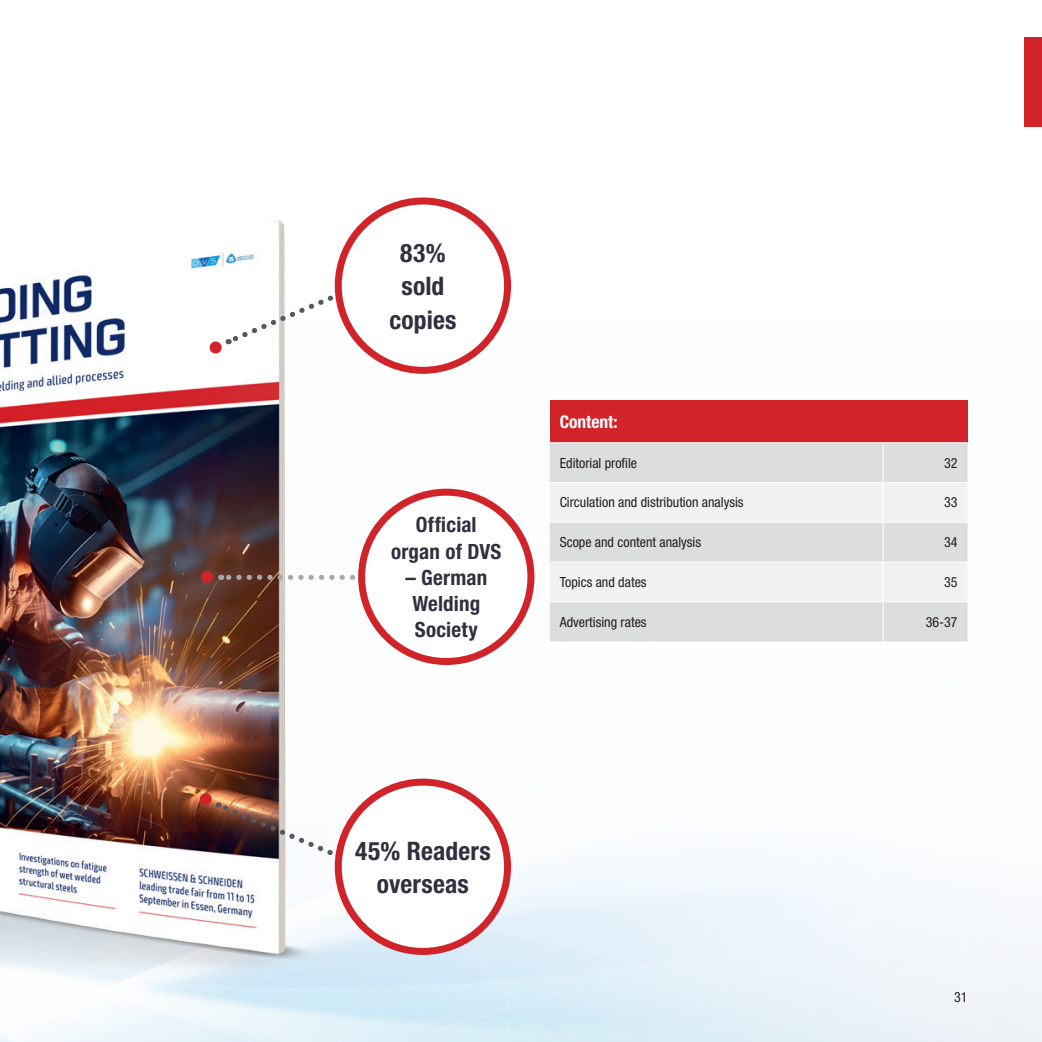
<style>
.page{position:relative;width:1042px;height:1042px;background:#fff}
.page>*{position:absolute;margin:0;border:0;box-sizing:border-box;transform-origin:0 0}
.t1{font:700 condensed 25.55px/33.4px "Helvetica Neue LT Std";letter-spacing:.01em;color:#303140;text-align:center}
.t2{font:700 condensed 21px/26.2px "Helvetica Neue LT Std";letter-spacing:.01em;color:#303140;text-align:center}
.t3{font:700 condensed 17.5px "Helvetica Neue LT Std";color:#fff}
.t4{font:condensed 14px "Helvetica Neue LT Std";color:#231f20}
</style>
<div class="page">
<img style="left:641px;top:966px;width:5px;height:3px">
<img style="left:509px;top:1003px;width:31px;height:20px">
<img style="left:508px;top:1023px;width:62px;height:19px">
<img style="left:464px;top:1021px;width:44px;height:21px">
<div style="left:509px;top:982px;width:120px;height:21px;background:#daeef9"></div>
<img style="left:500px;top:965px;width:5px;height:17px">
<svg style="left:0;top:1035px;width:3px;height:7px"></svg>
<img style="left:509px;top:989px;width:11px;height:18px">
<div style="left:464px;top:982px;width:45px;height:39px;background:#d2ebf8"></div>
<img style="left:372px;top:931px;width:128px;height:58px">
<img style="left:291px;top:1039px;width:58px;height:3px">
<div style="left:103px;top:998px;width:101px;height:28px;background:#f3f9fb"></div>
<img style="left:372px;top:952px;width:76px;height:33px">
<div style="left:372px;top:935px;width:58px;height:47px;background:#d3e9f7"></div>
<img style="left:122px;top:994px;width:37px;height:4px">
<img style="left:103px;top:998px;width:19px;height:5px">
<img style="left:450px;top:317px;width:100px;height:253px">
<div style="left:883px;top:888px;width:89px;height:93px;background:#f4f8fb"></div>
<img style="left:646px;top:946px;width:311px;height:74px">
<img style="left:765px;top:889px;width:120px;height:57px">
<img style="left:641px;top:940px;width:124px;height:26px">
<div style="left:803px;top:1007px;width:150px;height:35px;background:#e9f1f7"></div>
<img style="left:372px;top:570px;width:468px;height:218px">
<div style="left:718px;top:920px;width:162px;height:20px;background:#eff6fb"></div>
<img style="left:478px;top:920px;width:240px;height:45px">
<img style="left:413px;top:663px;width:427px;height:132px">
<img style="left:499px;top:753px;width:341px;height:42px">
<img style="left:468px;top:795px;width:412px;height:125px">
<div style="left:550px;top:400px;width:417px;height:43px;background:#d1232a"></div>
<div style="left:550px;top:443px;width:417px;height:198px;background:#dcdddf"></div>
<svg style="left:550px;top:483px;width:417px;height:118px;fill:#f0f1f2"></svg>
<hr style="left:550px;top:442px;width:333px;height:1px;background:#fff">
<hr style="left:883px;top:442px;width:84px;height:1px;background:#fff">
<hr style="left:883px;top:443px;width:1px;height:39px;background:#fff">
<hr style="left:883px;top:483px;width:1px;height:39px;background:#fff">
<hr style="left:883px;top:523px;width:1px;height:38px;background:#fff">
<hr style="left:883px;top:602px;width:1px;height:39px;background:#fff">
<hr style="left:550px;top:482px;width:333px;height:1px;background:#fff">
<hr style="left:550px;top:522px;width:333px;height:1px;background:#fff">
<hr style="left:883px;top:482px;width:84px;height:1px;background:#fff">
<hr style="left:883px;top:522px;width:84px;height:1px;background:#fff">
<hr style="left:550px;top:561px;width:333px;height:1px;background:#fff">
<hr style="left:550px;top:601px;width:333px;height:1px;background:#fff">
<hr style="left:883px;top:561px;width:84px;height:1px;background:#fff">
<hr style="left:883px;top:562px;width:1px;height:39px;background:#fff">
<hr style="left:883px;top:601px;width:84px;height:1px;background:#fff">
<div style="left:1024px;top:37px;width:18px;height:90px;background:#d1232a"></div>
<img style="left:0;top:213px;width:372px;height:781px">
<svg style="left:209px;top:283px;width:151px;height:71px"></svg>
<div style="left:338px;top:201px;width:169px;height:169px;background:#fff;border-radius:50%"></div>
<div style="left:335px;top:197px;width:176px;height:177px;border:7px solid #d1232a;border-radius:50%"></div>
<div style="left:201px;top:571px;width:12px;height:12px;background:#d1232a;border-radius:50%"></div>
<svg style="left:221px;top:575px;width:132px;height:5px"></svg>
<div style="left:362px;top:492px;width:169px;height:169px;background:#fff;border-radius:50%"></div>
<div style="left:358px;top:489px;width:176px;height:176px;border:7px solid #d1232a;border-radius:50%"></div>
<img style="left:199px;top:792px;width:151px;height:71px">
<div style="left:338px;top:782px;width:169px;height:169px;background:#fff;border-radius:50%"></div>
<div style="left:335px;top:778px;width:176px;height:177px;border:7px solid #d1232a;border-radius:50%"></div>
<h1 class="t1" style="left:389px;top:236px;width:69px">83% sold copies</h1>
<h2 class="t2" style="left:391px;top:511px;width:112px">Official organ of DVS</h2>
<h2 class="t2" style="left:405px;top:564px;width:83px">– German<br>Welding<br>Society</h2>
<p class="t3" style="left:560px;top:411px;width:59px">Content:</p>
<p class="t4" style="left:560px;top:454px;width:79px">Editorial profile</p>
<p class="t4" style="left:944px;top:454px;width:15px">32</p>
<p class="t4" style="left:560px;top:494px;width:185px">Circulation and distribution analysis</p>
<p class="t4" style="left:944px;top:494px;width:15px">33</p>
<p class="t4" style="left:560px;top:534px;width:143px">Scope and content analysis</p>
<p class="t4" style="left:944px;top:534px;width:15px">34</p>
<p class="t4" style="left:560px;top:574px;width:88px">Topics and dates</p>
<p class="t4" style="left:944px;top:574px;width:15px">35</p>
<p class="t4" style="left:560px;top:613px;width:88px">Advertising rates</p>
<p class="t4" style="left:926px;top:613px;width:33px">36-37</p>
<h1 class="t1" style="left:355px;top:833px;width:137px">45% Readers overseas</h1>
<p class="t4" style="left:954px;top:989px;width:15px">31</p>
</div>
